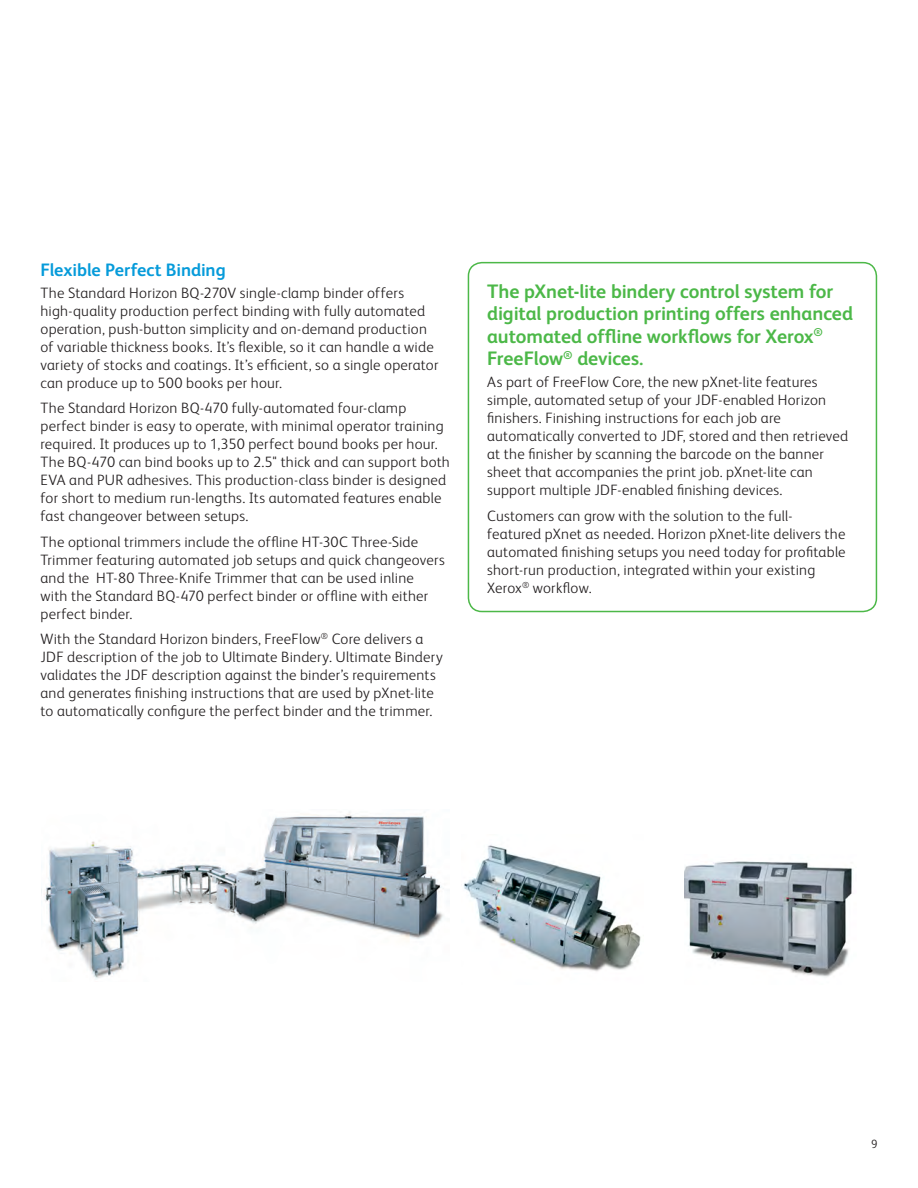
<style>
.page{position:relative;width:918px;height:1188px;background:#fff}
.page>*{position:absolute;margin:0;border:0;box-sizing:border-box;transform-origin:0 0}
.Body_Subhead{font:700 19.5px/22.5px "Xerox Sans";letter-spacing:-.005em;color:#4cb848}
.Body_Subhead-2{font:700 18px "Xerox Sans";letter-spacing:-.005em;color:#069bda}
.Body_Text___K{font:300 15px/18px "Xerox Sans";letter-spacing:.015em;color:#231f20}
.Body_Subhead-3{font:300 12px "Xerox Sans";color:#231f20}
</style>
<div class="page">
<img style="left:463px;top:845px;width:178px;height:127px">
<img style="left:685px;top:861px;width:168px;height:116px">
<img style="left:41px;top:812px;width:402px;height:167px">
<div style="left:468px;top:262px;width:409px;height:350px;border:2px solid #4cb848;border-radius:14px"></div>
<p class="Body_Subhead-2" style="left:40px;top:257px;width:187px">Flexible Perfect Binding</p>
<p class="Body_Text___K" style="left:40px;top:283px;width:400px">The Standard Horizon BQ-270V single-clamp binder offers high-quality production perfect binding with fully automated operation, push-button simplicity and on-demand production of variable thickness books. It’s flexible, so it can handle a wide variety of stocks and coatings. It’s efficient, so a single operator can produce up to 500 books per hour.</p>
<p class="Body_Text___K" style="left:40px;top:398px;width:411px">The Standard Horizon BQ-470 fully-automated four-clamp perfect binder is easy to operate, with minimal operator training required. It produces up to 1,350 perfect bound books per hour.<br>The BQ-470 can bind books up to 2.5" thick and can support both EVA and PUR adhesives. This production-class binder is designed for short to medium run-lengths. Its automated features enable fast changeover between setups.</p>
<p class="Body_Text___K" style="left:40px;top:532px;width:406px">The optional trimmers include the offline HT-30C Three-Side Trimmer featuring automated job setups and quick changeovers and the HT-80 Three-Knife Trimmer that can be used inline<br>with the Standard BQ-470 perfect binder or offline with either perfect binder.</p>
<p class="Body_Text___K" style="left:40px;top:629px;width:404px">With the Standard Horizon binders, FreeFlow<sup>®</sup> Core delivers a JDF description of the job to Ultimate Bindery. Ultimate Bindery validates the JDF description against the binder’s requirements and generates finishing instructions that are used by pXnet-lite to automatically configure the perfect binder and the trimmer.</p>
<p class="Body_Subhead" style="left:487px;top:279px;width:367px">The pXnet-lite bindery control system for digital production printing offers enhanced automated offline workflows for Xerox<sup>® </sup>FreeFlow<sup>®</sup> devices.</p>
<p class="Body_Text___K" style="left:487px;top:372px;width:363px">As part of FreeFlow Core, the new pXnet-lite features simple, automated setup of your JDF-enabled Horizon finishers. Finishing instructions for each job are automatically converted to JDF, stored and then retrieved at the finisher by scanning the barcode on the banner sheet that accompanies the print job. pXnet-lite can support multiple JDF-enabled finishing devices.</p>
<p class="Body_Text___K" style="left:487px;top:506px;width:360px">Customers can grow with the solution to the full&shy;featured pXnet as needed. Horizon pXnet-lite delivers the automated finishing setups you need today for profitable short-run production, integrated within your existing Xerox<sup>®</sup> workflow.</p>
<p class="Body_Subhead-3" style="left:871px;top:1136px;width:8px">9</p>
</div>
